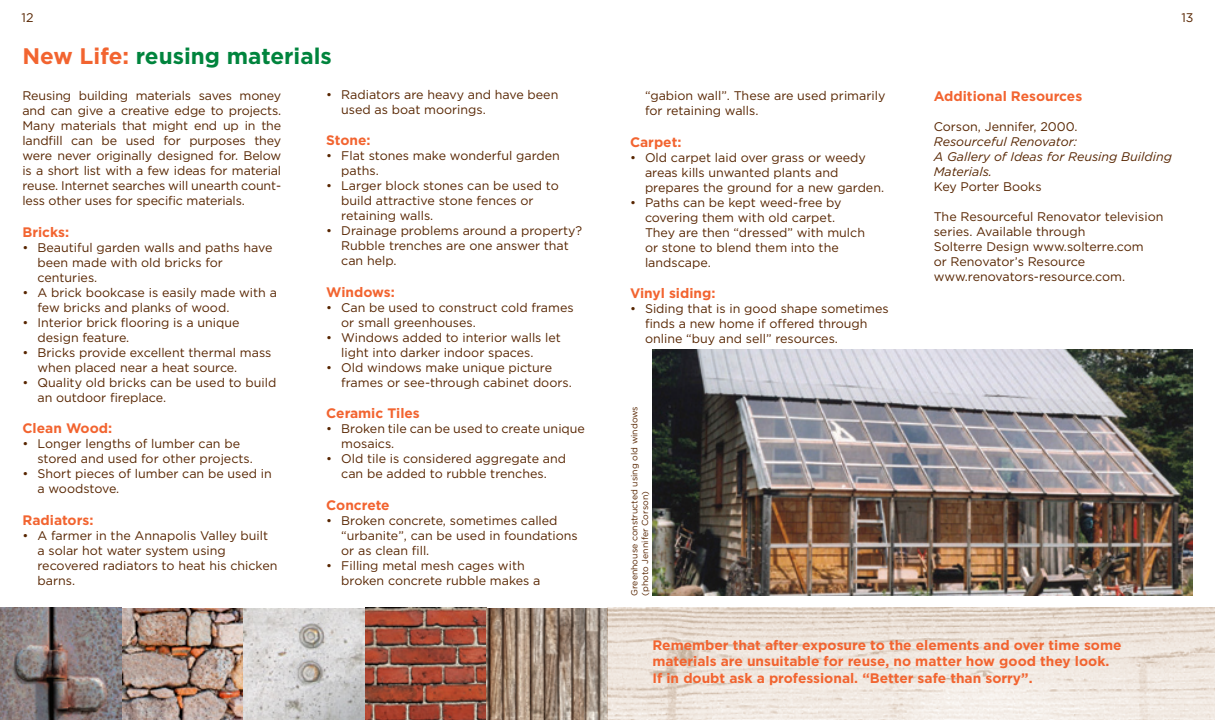
<style>
.page{position:relative;width:1215px;height:720px;background:#fff}
.page>*{position:absolute;margin:0;border:0;box-sizing:border-box;transform-origin:0 0}
.t1{font:700 22.5px "Gotham";color:#00843d}
.t2{font:700 13.75px/16.5px "Gotham";color:#f26430}
.t3{font:12.5px/15px "Gotham";color:#572500}
.t4{font:italic 12.5px/15px "Gotham";color:#572500}
.t5{font:8.75px/10.5px "Gotham";color:#572500}
.s1{color:#f26430}
</style>
<div class="page">
<img style="left:0;top:607px;width:1215px;height:113px">
<img style="left:652px;top:350px;width:540px;height:246px">
<p class="t3" style="left:22px;top:10px;width:13px">12</p>
<h1 class="t1" style="left:22px;top:43px;width:311px"><span class="s1">New Life:</span> reusing materials</h1>
<p class="t3" style="left:341px;top:87px;width:219px;text-indent:-15px">• Radiators are heavy and have been used as boat moorings.</p>
<p class="t2" style="left:326px;top:132px;width:46px">Stone:</p>
<p class="t3" style="left:341px;top:148px;width:220px;text-indent:-15px">• Flat stones make wonderful garden paths.</p>
<p class="t3" style="left:341px;top:178px;width:219px;text-indent:-15px">• Larger block stones can be used to build attractive stone fences or retaining walls.</p>
<p class="t3" style="left:341px;top:223px;width:242px;text-indent:-15px">• Drainage problems around a property?<br>Rubble trenches are one answer that can help.</p>
<p class="t2" style="left:326px;top:283px;width:70px">Windows:</p>
<p class="t3" style="left:341px;top:300px;width:234px;text-indent:-15px">• Can be used to construct cold frames or small greenhouses.</p>
<p class="t3" style="left:341px;top:330px;width:221px;text-indent:-15px">• Windows added to interior walls let light into darker indoor spaces.</p>
<p class="t3" style="left:341px;top:360px;width:232px;text-indent:-15px">• Old windows make unique picture frames or see-through cabinet doors.</p>
<p class="t2" style="left:326px;top:405px;width:95px">Ceramic Tiles</p>
<p class="t3" style="left:341px;top:421px;width:245px;text-indent:-15px">• Broken tile can be used to create unique mosaics.</p>
<p class="t3" style="left:326px;top:451px;width:241px;text-align:center">• Old tile is considered aggregate and can be added to rubble trenches.</p>
<p class="t2" style="left:326px;top:496px;width:65px">Concrete</p>
<p class="t3" style="left:341px;top:513px;width:238px;text-indent:-15px">• Broken concrete, sometimes called “urbanite”, can be used in foundations or as clean fill.</p>
<p class="t3" style="left:341px;top:558px;width:201px;text-indent:-15px">• Filling metal mesh cages with broken concrete rubble makes a</p>
<p class="t3" style="left:22px;top:88px;width:260px;text-align:justify">Reusing building materials saves money and can give a creative edge to projects.<br>Many materials that might end up in the landfill can be used for purposes they were never originally designed for. Below is a short list with a few ideas for material reuse. Internet searches will unearth count&shy;less other uses for specific materials.</p>
<p class="t2" style="left:22px;top:223px;width:48px">Bricks:</p>
<p class="t3" style="left:38px;top:240px;width:237px;text-indent:-15px">• Beautiful garden walls and paths have been made with old bricks for centuries.</p>
<p class="t3" style="left:38px;top:285px;width:241px;text-indent:-15px">• A brick bookcase is easily made with a few bricks and planks of wood.</p>
<p class="t3" style="left:38px;top:315px;width:203px;text-indent:-15px">• Interior brick flooring is a unique design feature.</p>
<p class="t3" style="left:38px;top:345px;width:235px;text-indent:-15px">• Bricks provide excellent thermal mass when placed near a heat source.</p>
<p class="t3" style="left:38px;top:375px;width:240px;text-indent:-15px">• Quality old bricks can be used to build an outdoor fireplace.</p>
<p class="t2" style="left:22px;top:420px;width:91px">Clean Wood:</p>
<p class="t3" style="left:38px;top:436px;width:217px;text-indent:-15px">• Longer lengths of lumber can be stored and used for other projects.</p>
<p class="t3" style="left:38px;top:466px;width:236px;text-indent:-15px">• Short pieces of lumber can be used in a woodstove.</p>
<p class="t2" style="left:22px;top:511px;width:72px">Radiators:</p>
<p class="t3" style="left:38px;top:528px;width:242px;text-indent:-15px">• A farmer in the Annapolis Valley built a solar hot water system using recovered radiators to heat his chicken barns.</p>
<p class="t3" style="left:1181px;top:10px;width:14px">13</p>
<p class="t3" style="left:645px;top:88px;width:242px">“gabion wall”. These are used primarily for retaining walls.</p>
<p class="t2" style="left:630px;top:133px;width:53px">Carpet:</p>
<p class="t3" style="left:645px;top:149px;width:241px;text-indent:-15px">• Old carpet laid over grass or weedy areas kills unwanted plants and prepares the ground for a new garden.</p>
<p class="t3" style="left:645px;top:194px;width:222px;text-indent:-15px">• Paths can be kept weed-free by covering them with old carpet.<br>They are then “dressed” with mulch or stone to blend them into the landscape.</p>
<p class="t2" style="left:630px;top:285px;width:87px">Vinyl siding:</p>
<p class="t3" style="left:645px;top:301px;width:245px;text-indent:-15px">• Siding that is in good shape sometimes finds a new home if offered through online “buy and sell” resources.</p>
<p class="t5" style="left:629px;top:596px;width:191px;rotate:-90deg">Greenhouse constructed using old windows (photo Jennifer Corson)</p>
<p class="t2" style="left:934px;top:88px;width:150px">Additional Resources</p>
<p class="t3" style="left:934px;top:119px;width:145px">Corson, Jennifer, 2000.</p>
<p class="t4" style="left:934px;top:134px;width:240px">Resourceful Renovator:<br>A Gallery of Ideas for Reusing Building<br>Materials.</p>
<p class="t3" style="left:934px;top:179px;width:109px">Key Porter Books</p>
<p class="t3" style="left:934px;top:209px;width:231px">The Resourceful Renovator television series. Available through<br>Solterre Design www.solterre.com<br>or Renovator’s Resource www.renovators-resource.com.</p>
<p class="t2" style="left:652px;top:636px;width:471px">Remember that after exposure to the elements and over time some materials are unsuitable for reuse, no matter how good they look.<br>If in doubt ask a professional. “Better safe than sorry”.</p>
</div>
